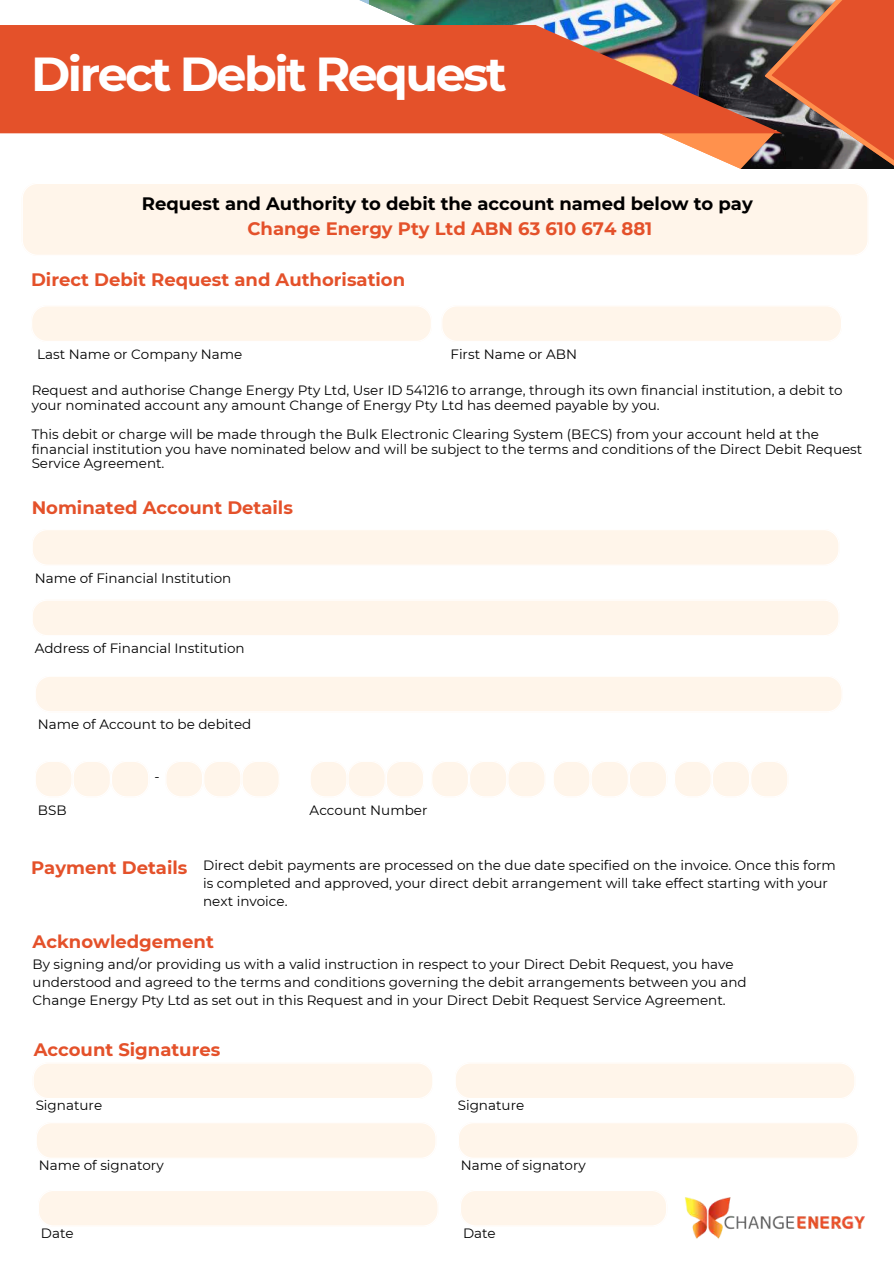
<style>
.page{position:relative;width:894px;height:1264px;background:#fff}
.page>*{position:absolute;margin:0;border:0;box-sizing:border-box;transform-origin:0 0}
.t1{font:700 47.55px "Montserrat";letter-spacing:-.055em;color:#fff}
.t2{font:700 18px "Montserrat";color:#e4512a}
.t3{font:700 18px "Montserrat";color:#000}
.t4{font:13.5px/18px "Montserrat";color:#000}
.s1{font-weight:700;font-size:18px;color:#e4512a}
</style>
<div class="page">
<svg style="left:0;top:0;width:764px;height:169px"></svg>
<svg style="left:764px;top:0;width:129px;height:169px;background:#ac5036"></svg>
<svg style="left:0;top:25px;width:781px;height:108px;background:#cd5232"></svg>
<img style="left:685px;top:1197px;width:180px;height:42px">
<div style="left:23px;top:184px;width:845px;height:71px;background:#fff5ea"></div>
<div style="left:32px;top:306px;width:399px;height:35px;background:#fff5ea"></div>
<div style="left:442px;top:306px;width:399px;height:35px;background:#fff5ea"></div>
<div style="left:33px;top:530px;width:805px;height:35px;background:#fff5ea"></div>
<div style="left:33px;top:601px;width:805px;height:34px;background:#fff5ea"></div>
<div style="left:36px;top:677px;width:806px;height:34px;background:#fff5ea"></div>
<svg style="left:36px;top:762px;width:112px;height:34px"></svg>
<svg style="left:166px;top:762px;width:113px;height:34px"></svg>
<svg style="left:311px;top:762px;width:112px;height:34px"></svg>
<svg style="left:432px;top:762px;width:113px;height:34px"></svg>
<svg style="left:554px;top:762px;width:112px;height:34px"></svg>
<div style="left:34px;top:1064px;width:398px;height:34px;background:#fff5ea"></div>
<div style="left:37px;top:1123px;width:398px;height:35px;background:#fff5ea"></div>
<div style="left:39px;top:1191px;width:399px;height:34px;background:#fff5ea"></div>
<div style="left:456px;top:1064px;width:398px;height:34px;background:#fff5ea"></div>
<div style="left:459px;top:1123px;width:399px;height:35px;background:#fff5ea"></div>
<div style="left:461px;top:1191px;width:205px;height:34px;background:#fff5ea"></div>
<svg style="left:675px;top:762px;width:112px;height:34px"></svg>
<h1 class="t1" style="left:31px;top:45px;width:477px">Direct Debit Request</h1>
<h2 class="t3" style="left:142px;top:193px;width:612px">Request and Authority to debit the account named below to pay</h2>
<h2 class="t2" style="left:247px;top:217px;width:406px">Change Energy Pty Ltd ABN 63 610 674 881</h2>
<h2 class="t2" style="left:31px;top:268px;width:375px">Direct Debit Request and Authorisation</h2>
<p class="t4" style="left:37px;top:345px;width:206px">Last Name or Company Name</p>
<p class="t4" style="left:450px;top:345px;width:128px">First Name or ABN</p>
<p class="t4" style="left:32px;top:383px;width:812px;line-height:14.7px">Request and authorise Change Energy Pty Ltd, User ID 541216 to arrange, through its own financial institution, a debit to your nominated account any amount Change of Energy Pty Ltd has deemed payable by you.</p>
<p class="t4" style="left:32px;top:427px;width:831px;line-height:14.7px">This debit or charge will be made through the Bulk Electronic Clearing System (BECS) from your account held at the financial institution you have nominated below and will be subject to the terms and conditions of the Direct Debit Request<br>Service Agreement.</p>
<h2 class="t2" style="left:32px;top:497px;width:263px">Nominated Account Details</h2>
<p class="t4" style="left:35px;top:569px;width:198px">Name of Financial Institution</p>
<p class="t4" style="left:35px;top:639px;width:211px">Address of Financial Institution</p>
<p class="t4" style="left:38px;top:715px;width:215px">Name of Account to be debited</p>
<p class="t4" style="left:155px;top:767px;width:7px">-</p>
<p class="t4" style="left:38px;top:800px;width:30px">BSB</p>
<p class="t4" style="left:309px;top:800px;width:119px">Account Number</p>
<p class="t4" style="left:203px;top:856px;width:634px;text-indent:-172px"><span class="s1">Payment Details</span> Direct debit payments are processed on the due date specified on the invoice. Once this form is completed and approved, your direct debit arrangement will take effect starting with your next invoice.</p>
<h2 class="t2" style="left:33px;top:930px;width:183px">Acknowledgement</h2>
<p class="t4" style="left:33px;top:955px;width:715px">By signing and/or providing us with a valid instruction in respect to your Direct Debit Request, you have understood and agreed to the terms and conditions governing the debit arrangements between you and<br>Change Energy Pty Ltd as set out in this Request and in your Direct Debit Request Service Agreement.</p>
<h2 class="t2" style="left:34px;top:1038px;width:188px">Account Signatures</h2>
<p class="t4" style="left:36px;top:1096px;width:68px">Signature</p>
<p class="t4" style="left:457px;top:1096px;width:68px">Signature</p>
<p class="t4" style="left:39px;top:1155px;width:126px">Name of signatory</p>
<p class="t4" style="left:461px;top:1155px;width:126px">Name of signatory</p>
<p class="t4" style="left:41px;top:1223px;width:34px">Date</p>
<p class="t4" style="left:463px;top:1223px;width:34px">Date</p>
</div>
